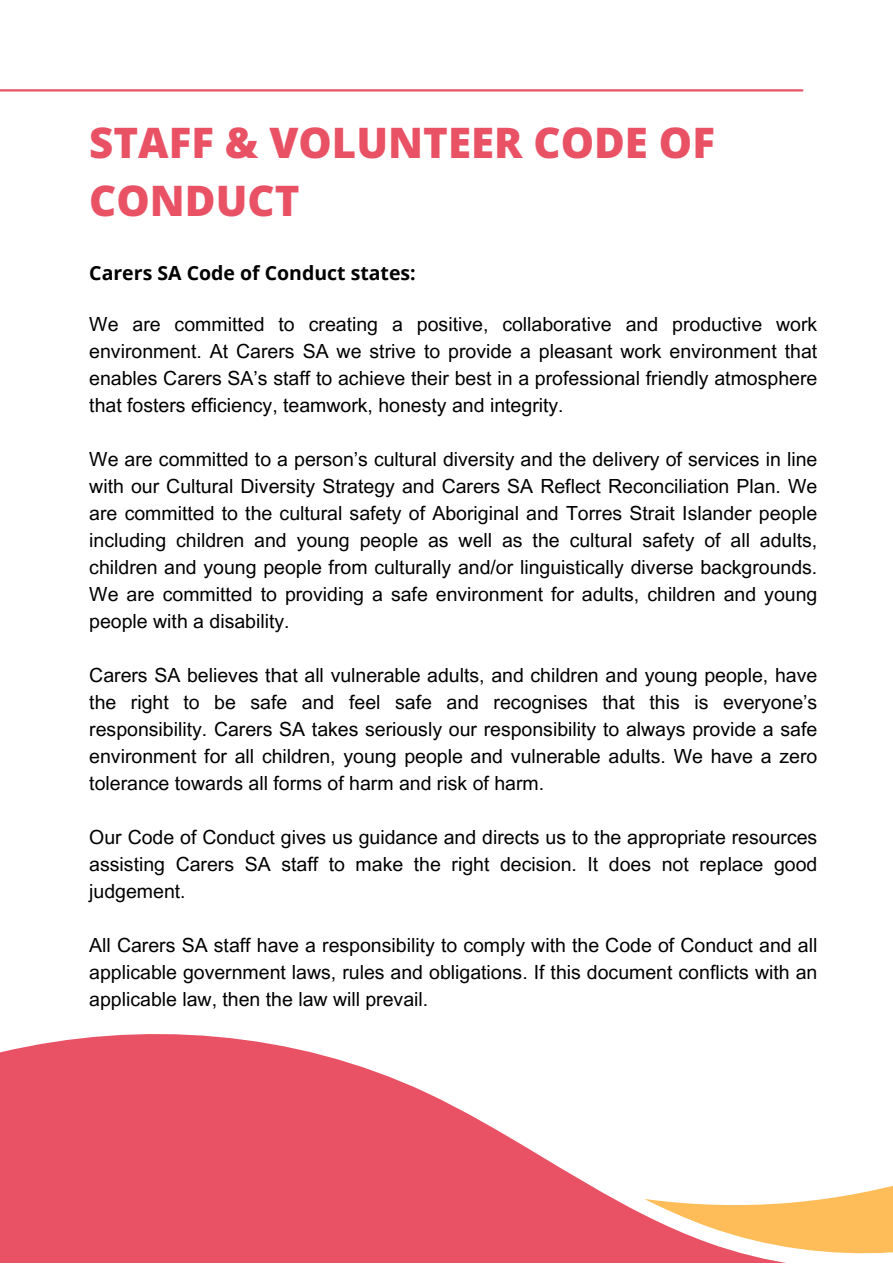
<style>
.page{position:relative;width:893px;height:1264px;background:#fff}
.page>*{position:absolute;margin:0;border:0;box-sizing:border-box;transform-origin:0 0}
.t1{font:800 42px/58.5px "Open Sans";color:#e95265}
.t2{font:19.5px/27px "Arial MT Pro";color:#000;text-align:justify}
.t3{font:700 19.5px "Open Sans";color:#000}
</style>
<div class="page">
<hr style="left:0;top:89px;width:802px;height:2px;background:#e95265">
<svg style="left:0;top:1034px;width:644px;height:228px;fill:#e95265"></svg>
<svg style="left:644px;top:1186px;width:248px;height:76px"></svg>
<p class="t1" style="left:89px;top:112px;width:627px">STAFF &amp; VOLUNTEER CODE OF<br>CONDUCT</p>
<p class="t3" style="left:89px;top:259px;width:328px">Carers SA Code of Conduct states:</p>
<p class="t2" style="left:89px;top:313px;width:729px">We are committed to creating a positive, collaborative and productive work environment. At Carers SA we strive to provide a pleasant work environment that enables Carers SA’s staff to achieve their best in a professional friendly atmosphere that fosters efficiency, teamwork, honesty and integrity.</p>
<p class="t2" style="left:89px;top:448px;width:729px">We are committed to a person’s cultural diversity and the delivery of services in line with our Cultural Diversity Strategy and Carers SA Reflect Reconciliation Plan. We are committed to the cultural safety of Aboriginal and Torres Strait Islander people including children and young people as well as the cultural safety of all adults, children and young people from culturally and/or linguistically diverse backgrounds.<br>We are committed to providing a safe environment for adults, children and young people with a disability.</p>
<p class="t2" style="left:89px;top:664px;width:729px">Carers SA believes that all vulnerable adults, and children and young people, have the right to be safe and feel safe and recognises that this is everyone’s responsibility. Carers SA takes seriously our responsibility to always provide a safe environment for all children, young people and vulnerable adults. We have a zero tolerance towards all forms of harm and risk of harm.</p>
<p class="t2" style="left:89px;top:826px;width:729px">Our Code of Conduct gives us guidance and directs us to the appropriate resources assisting Carers SA staff to make the right decision. It does not replace good judgement.</p>
<p class="t2" style="left:89px;top:934px;width:729px">All Carers SA staff have a responsibility to comply with the Code of Conduct and all applicable government laws, rules and obligations. If this document conflicts with an applicable law, then the law will prevail.</p>
</div>
